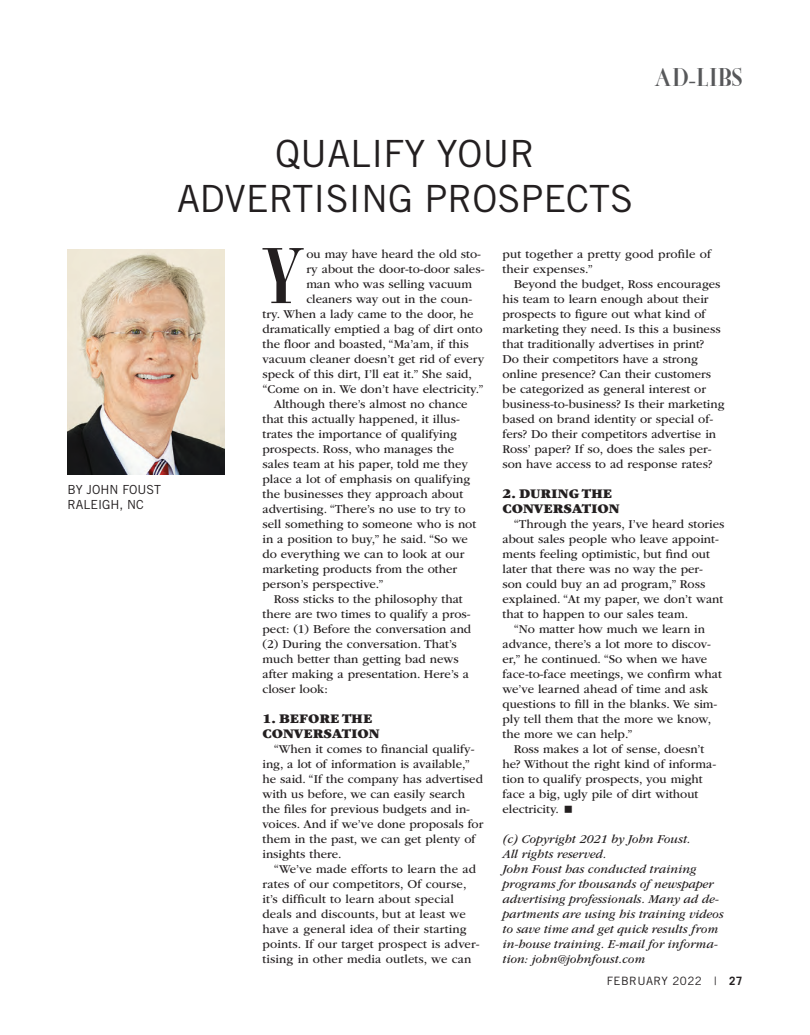
<style>
.page{position:relative;width:810px;height:1035px;background:#fff}
.page>*{position:absolute;margin:0;border:0;box-sizing:border-box;transform-origin:0 0}
.DropCap{font:68.62px "New Yorker";color:#231f20}
.Paragraph_Style_2{font:37.5px "Trade Gothic LT Std";color:#231f20}
.Paragraph_Style_3{font:22.5px "New Yorker";color:#57585a}
.Subhead{font:13.75px/15px "ITC Garamond Std Ult";color:#231f20}
.text{font:12.5px/15px "ITC Garamond Std";color:#231f20}
.DropCap-2{font:12.5px "ITC Garamond Std";color:#231f20}
.credit_lines{font:italic 12.5px/15px "ITC Garamond Std";color:#231f20}
.Paragraph_Style_1{font:12.5px "Trade Gothic LT Std";color:#231f20}
.t1{font:11.5px "Trade Gothic LT Std";letter-spacing:.04em;color:#231f20}
.s1{font-weight:700}
</style>
<div class="page">
<img style="left:68px;top:249px;width:156px;height:226px">
<p class="Paragraph_Style_3" style="left:654px;top:66px;width:90px">AD-LIBS</p>
<p class="Paragraph_Style_1" style="left:68px;top:482px;width:95px">BY JOHN FOUST</p>
<p class="Paragraph_Style_1" style="left:68px;top:497px;width:78px">RALEIGH, NC</p>
<p class="Paragraph_Style_2" style="left:275px;top:131px;width:261px">QUALIFY YOUR</p>
<p class="Paragraph_Style_2" style="left:177px;top:176px;width:457px">ADVERTISING PROSPECTS</p>
<p class="DropCap" style="left:260px;top:242px;width:48px">Y</p>
<p class="DropCap-2" style="left:306px;top:247px;width:176px">ou may have heard the old sto-</p>
<p class="DropCap-2" style="left:306px;top:262px;width:180px">ry about the door-to-door sales-</p>
<p class="DropCap-2" style="left:306px;top:277px;width:167px">man who was selling vacuum</p>
<p class="DropCap-2" style="left:306px;top:292px;width:167px">cleaners way out in the coun-</p>
<p class="DropCap-2" style="left:263px;top:307px;width:213px">try. When a lady came to the door, he</p>
<p class="DropCap-2" style="left:263px;top:322px;width:222px">dramatically emptied a bag of dirt onto</p>
<p class="DropCap-2" style="left:263px;top:337px;width:208px">the floor and boasted, “Ma’am, if this</p>
<p class="DropCap-2" style="left:263px;top:352px;width:223px">vacuum cleaner doesn’t get rid of every</p>
<p class="DropCap-2" style="left:263px;top:367px;width:211px">speck of this dirt, I’ll eat it.” She said,</p>
<p class="DropCap-2" style="left:263px;top:382px;width:223px">“Come on in. We don’t have electricity.”</p>
<p class="text" style="left:263px;top:397px;width:215px;text-indent:11px">Although there’s almost no chance that this actually happened, it illus&shy;trates the importance of qualifying prospects. Ross, who manages the sales team at his paper, told me they place a lot of emphasis on qualifying the businesses they approach about advertising. “There’s no use to try to sell something to someone who is not in a position to buy,” he said. “So we do everything we can to look at our marketing products from the other person’s perspective.”</p>
<p class="text" style="left:263px;top:592px;width:210px;text-indent:11px">Ross sticks to the philosophy that there are two times to qualify a pros&shy;pect: (1) Before the conversation and (2) During the conversation. That’s much better than getting bad news after making a presentation. Here’s a closer look:</p>
<p class="Subhead" style="left:262px;top:711px;width:119px">1. BEFORE THE<br>CONVERSATION</p>
<p class="text" style="left:262px;top:742px;width:222px;text-indent:11px">“When it comes to financial qualify&shy;ing, a lot of information is available,” he said. “If the company has advertised with us before, we can easily search the files for previous budgets and in&shy;voices. And if we’ve done proposals for them in the past, we can get plenty of insights there.</p>
<p class="text" style="left:262px;top:862px;width:219px;text-indent:11px">“We’ve made efforts to learn the ad rates of our competitors, Of course, it’s difficult to learn about special deals and discounts, but at least we have a general idea of their starting points. If our target prospect is adver&shy;tising in other media outlets, we can</p>
<p class="text" style="left:502px;top:247px;width:210px">put together a pretty good profile of their expenses.”</p>
<p class="text" style="left:502px;top:277px;width:224px;text-indent:11px">Beyond the budget, Ross encourages his team to learn enough about their prospects to figure out what kind of marketing they need. Is this a business that traditionally advertises in print?<br>Do their competitors have a strong online presence? Can their customers be categorized as general interest or business-to-business? Is their marketing based on brand identity or special of&shy;fers? Do their competitors advertise in Ross’ paper? If so, does the sales per&shy;son have access to ad response rates?</p>
<p class="Subhead" style="left:502px;top:486px;width:119px">2. DURING THE<br>CONVERSATION</p>
<p class="text" style="left:502px;top:517px;width:223px;text-indent:11px">“Through the years, I’ve heard stories about sales people who leave appoint&shy;ments feeling optimistic, but find out later that there was no way the per&shy;son could buy an ad program,” Ross explained. “At my paper, we don’t want that to happen to our sales team.</p>
<p class="text" style="left:502px;top:622px;width:221px;text-indent:11px">“No matter how much we learn in advance, there’s a lot more to discov&shy;er,” he continued. “So when we have face-to-face meetings, we confirm what we’ve learned ahead of time and ask questions to fill in the blanks. We sim&shy;ply tell them that the more we know, the more we can help.”</p>
<p class="text" style="left:502px;top:742px;width:215px;text-indent:11px">Ross makes a lot of sense, doesn’t he? Without the right kind of informa&shy;tion to qualify prospects, you might face a big, ugly pile of dirt without electricity.</p>
<p class="credit_lines" style="left:502px;top:832px;width:189px">(c) Copyright 2021 by John Foust.<br>All rights reserved.</p>
<p class="credit_lines" style="left:502px;top:862px;width:223px">John Foust has conducted training programs for thousands of newspaper advertising professionals. Many ad de&shy;partments are using his training videos to save time and get quick results from in-house training. E-mail for informa&shy;tion: john@johnfoust.com</p>
<p class="t1" style="left:607px;top:974px;width:137px">FEBRUARY 2022 | <span class="s1">27</span></p>
</div>
